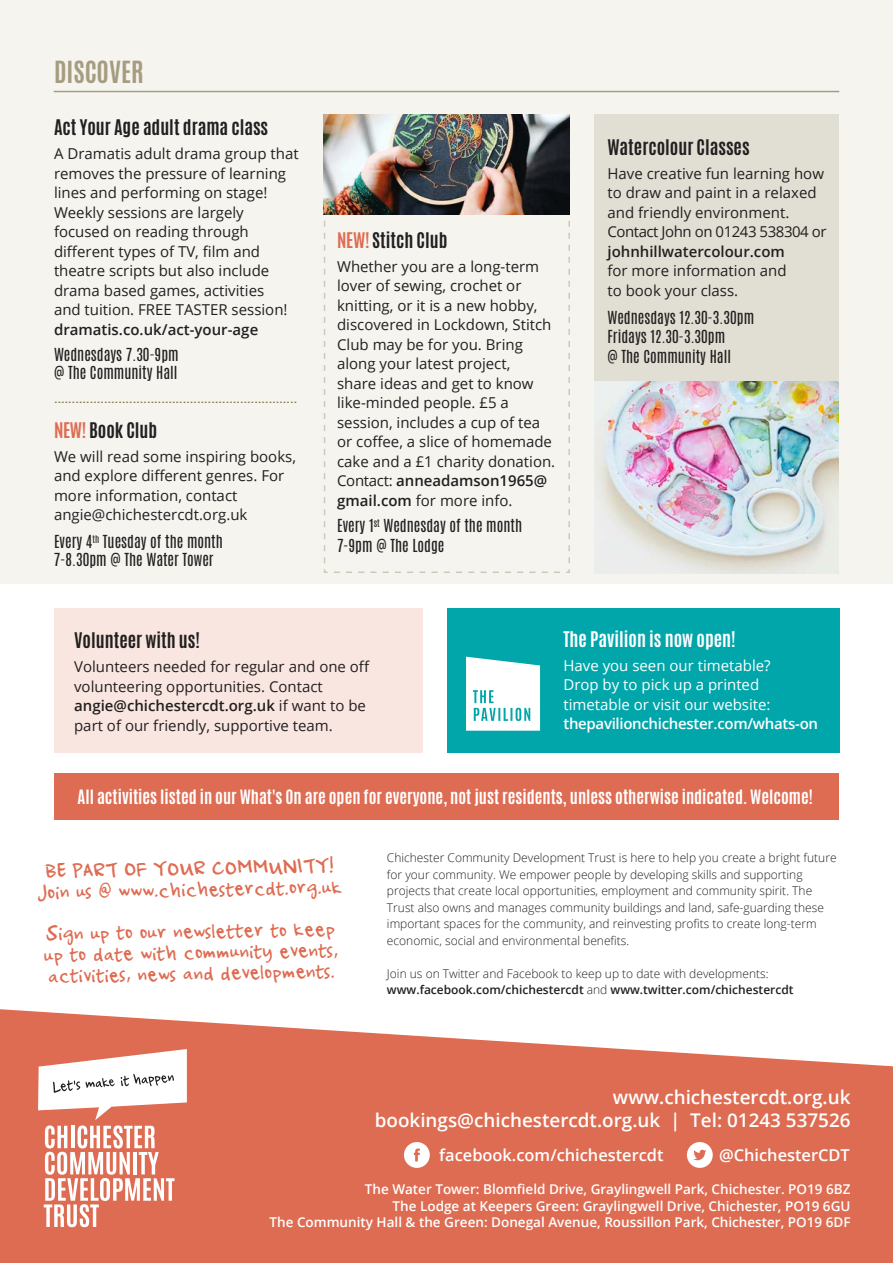
<style>
.page{position:relative;width:893px;height:1263px;background:#fff}
.page>*{position:absolute;margin:0;border:0;box-sizing:border-box;transform-origin:0 0}
.t1{font:700 25.5px "Antonio";color:#a69d81}
.t2{font:22.5px/21px "Ampersand";color:#de6c52}
.t3{font:21px "Ampersand";color:#de6c52}
.t4{font:600 18.9px "Open Sans";color:#fff}
.Subtitle{font:700 18px "Antonio";color:#231f20}
.divider{font:700 18px "Antonio";color:#fff}
.divider-2{font:700 18px "Antonio";color:#231f20}
.t5{font:700 16.5px "Antonio";color:#fff}
.t6{font:600 16.35px "Open Sans";color:#fff}
.Subtitle-2{font:15px/19.5px "Open Sans";color:#231f20}
.divider-3{font:15px/18px "Antonio";color:#231f20}
.Subtitle-3{font:15px/19.5px "Open Sans";color:#fff}
.Subtitle-4{font:15px "Antonio";color:#857745}
.Subtitle-5{font:600 15px "Open Sans";letter-spacing:-.02em;color:#fff}
.t7{font:600 15px "Open Sans";color:#231f20}
.t8{font:600 13.5px/16.5px "Open Sans";color:#fff;text-align:right}
.t9{font:300 12px/16.5px "Open Sans";color:#231f20}
.s1{color:#de6c52}
.s2{font-weight:600}
</style>
<div class="page">
<div style="left:0;top:0;width:893px;height:584px;background:#f5f4ef"></div>
<div style="left:595px;top:115px;width:244px;height:458px;background:#e1ded3"></div>
<svg style="left:323px;top:114px;width:247px;height:459px"></svg>
<div style="left:54px;top:608px;width:368px;height:145px;background:#f9e6e1"></div>
<div style="left:447px;top:608px;width:392px;height:145px;background:#00a6aa"></div>
<svg style="left:0;top:1009px;width:893px;height:254px;background:#e27f68"></svg>
<svg style="left:38px;top:1049px;width:149px;height:178px"></svg>
<svg style="left:404px;top:1142px;width:26px;height:26px"></svg>
<svg style="left:687px;top:1142px;width:26px;height:26px"></svg>
<div style="left:54px;top:773px;width:785px;height:47px;background:#de6c52"></div>
<hr style="left:54px;top:91px;width:785px;height:1px;background:#a69d81">
<img style="left:595px;top:382px;width:244px;height:191px">
<svg style="left:466px;top:657px;width:74px;height:74px;background:#daf2f2"></svg>
<img style="left:324px;top:115px;width:246px;height:99px">
<p class="t1" style="left:54px;top:53px;width:91px">DISCOVER</p>
<p class="Subtitle" style="left:54px;top:114px;width:216px">Act Your Age adult drama class</p>
<p class="Subtitle-2" style="left:54px;top:144px;width:246px">A Dramatis adult drama group that removes the pressure of learning lines and performing on stage!<br>Weekly sessions are largely focused on reading through different types of TV, film and theatre scripts but also include drama based games, activities<br>and tuition. FREE TASTER session!</p>
<p class="t7" style="left:54px;top:319px;width:206px">dramatis.co.uk/act-your-age</p>
<p class="divider-3" style="left:54px;top:346px;width:126px">Wednesdays 7.30-9pm @ The Community Hall</p>
<p class="Subtitle-4" style="left:54px;top:388px;width:245px">¨¨¨¨¨¨¨¨¨¨¨¨¨¨¨¨¨¨¨¨¨¨¨¨¨¨¨¨¨¨¨¨¨¨</p>
<p class="Subtitle" style="left:54px;top:417px;width:105px"><span class="s1">NEW!</span> Book Club</p>
<p class="Subtitle-2" style="left:54px;top:446px;width:244px">We will read some inspiring books, and explore different genres. For more information, contact angie@chichestercdt.org.uk</p>
<p class="divider-3" style="left:54px;top:533px;width:170px">Every 4<sup>th</sup> Tuesday of the month<br>7-8.30pm @ The Water Tower</p>
<p class="Subtitle" style="left:337px;top:227px;width:112px"><span class="s1">NEW!</span> Stitch Club</p>
<p class="Subtitle-2" style="left:337px;top:256px;width:220px">Whether you are a long-term lover of sewing, crochet or knitting, or it is a new hobby, discovered in Lockdown, Stitch<br>Club may be for you. Bring along your latest project,<br>share ideas and get to know like-minded people. £5 a session, includes a cup of tea or coffee, a slice of homemade cake and a £1 charity donation.<br>Contact: <span class="s2">anneadamson1965@ gmail.com</span> for more info.</p>
<p class="divider-3" style="left:337px;top:516px;width:187px;line-height:19.5px">Every 1<sup>st</sup> Wednesday of the month<br>7-9pm @ The Lodge</p>
<p class="Subtitle" style="left:607px;top:134px;width:144px">Watercolour Classes</p>
<p class="Subtitle-2" style="left:607px;top:163px;width:221px">Have creative fun learning how to draw and paint in a relaxed and friendly environment.<br>Contact John on 01243 538304 or <span class="s2">johnhillwatercolour.com<br></span>for more information and<br>to book your class.</p>
<p class="divider-3" style="left:607px;top:308px;width:148px">Wednesdays 12.30-3.30pm</p>
<p class="divider-3" style="left:607px;top:327px;width:125px;line-height:19.5px">Fridays 12.30-3.30pm @ The Community Hall</p>
<p class="divider-2" style="left:74px;top:627px;width:127px">Volunteer with us!</p>
<p class="Subtitle-2" style="left:74px;top:656px;width:296px">Volunteers needed for regular and one off volunteering opportunities. Contact <span class="s2">angie@chichestercdt.org.uk</span> if want to be</p>
<p class="Subtitle-2" style="left:74px;top:715px;width:260px">part of our friendly, supportive team.</p>
<p class="divider" style="left:563px;top:626px;width:174px">The Pavilion is now open!</p>
<p class="Subtitle-3" style="left:563px;top:655px;width:209px">Have you seen our timetable?</p>
<p class="Subtitle-3" style="left:563px;top:675px;width:209px">Drop by to pick up a printed timetable or visit our website:</p>
<p class="Subtitle-5" style="left:563px;top:714px;width:256px">thepavilionchichester.com/whats-on</p>
<p class="t5" style="left:78px;top:784px;width:737px">All activities listed in our What's On are open for everyone, not just residents, unless otherwise indicated. Welcome!</p>
<p class="t3" style="left:45px;top:860px;width:290px;rotate:-1deg">BE PART OF YOUR COMMUNITY!</p>
<p class="t2" style="left:37px;top:882px;width:307px;rotate:-1deg">Join us @ www.chichestercdt.org.uk</p>
<p class="t2" style="left:43px;top:924px;width:296px;rotate:-1deg">Sign up to our newsletter to keep up to date with community events, activities, news and developments.</p>
<p class="t9" style="left:387px;top:849px;width:451px">Chichester Community Development Trust is here to help you create a bright future for your community. We empower people by developing skills and supporting projects that create local opportunities, employment and community spirit. The Trust also owns and manages community buildings and land, safe-guarding these important spaces for the community, and reinvesting profits to create long-term economic, social and environmental benefits.</p>
<p class="t9" style="left:387px;top:965px;width:408px">Join us on Twitter and Facebook to keep up to date with developments: <span class="s2">www.facebook.com/chichestercdt</span> and <span class="s2">www.twitter.com/chichestercdt</span></p>
<p class="t4" style="left:613px;top:1084px;width:239px">www.chichestercdt.org.uk</p>
<p class="t4" style="left:375px;top:1107px;width:477px">bookings@chichestercdt.org.uk | Tel: 01243 537526</p>
<p class="t6" style="left:439px;top:1144px;width:226px">facebook.com/chichestercdt</p>
<p class="t6" style="left:719px;top:1144px;width:132px">@ChichesterCDT</p>
<p class="t8" style="left:269px;top:1181px;width:582px">The Water Tower: Blomfield Drive, Graylingwell Park, Chichester. PO19 6BZ<br>The Lodge at Keepers Green: Graylingwell Drive, Chichester, PO19 6GU<br>The Community Hall &amp; the Green: Donegal Avenue, Roussillon Park, Chichester, PO19 6DF</p>
</div>
